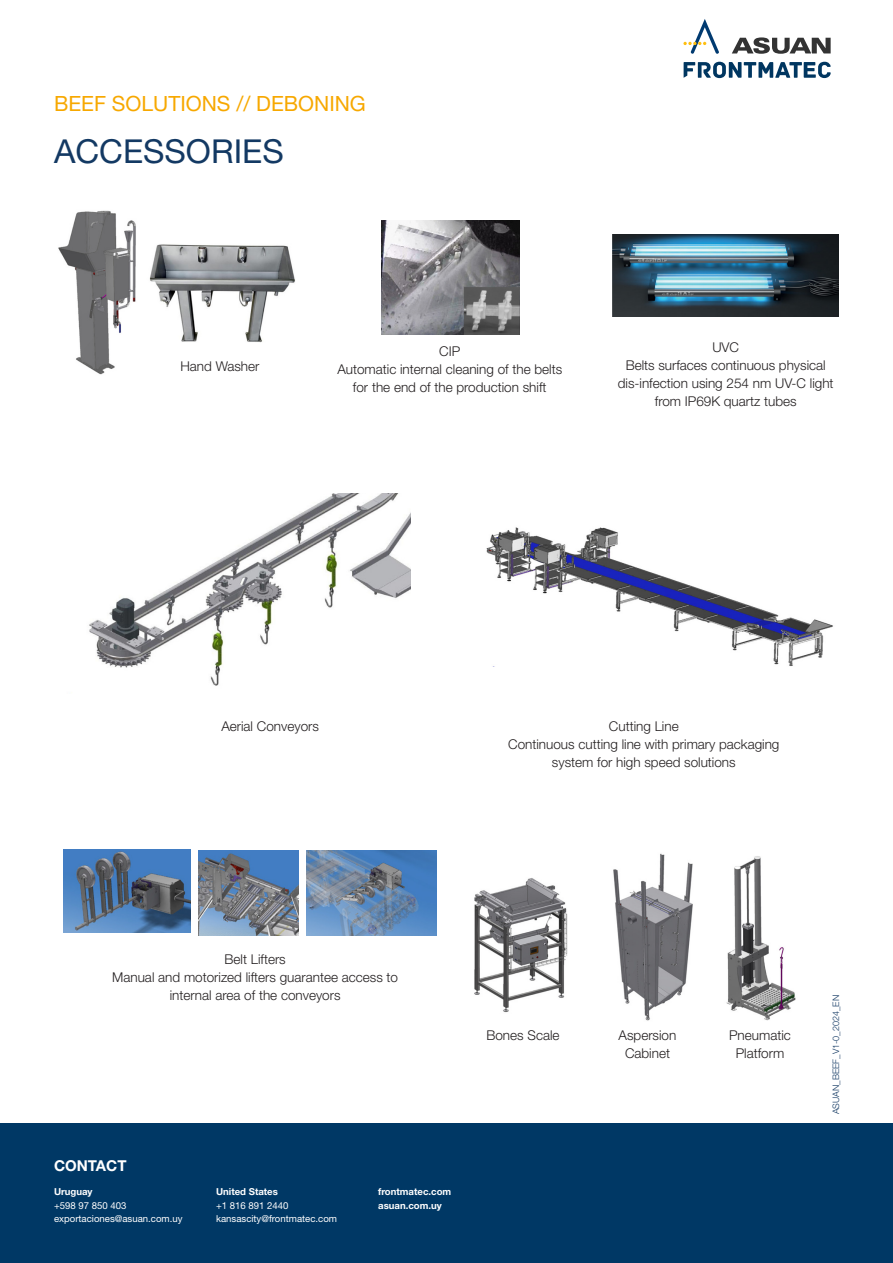
<style>
.page{position:relative;width:893px;height:1263px;background:#fff}
.page>*{position:absolute;margin:0;border:0;box-sizing:border-box;transform-origin:0 0}
.t1{font:33px "Helvetica Neue LT Std";color:#133963}
.t2{font:21px "Helvetica Neue LT Std";color:#f7a800}
.t3{font:700 15px "Helvetica Neue LT Std";color:#fff}
.t4{font:300 13.5px/18px "Helvetica Neue LT Std";color:#231f20;text-align:center}
.Brød_neg{font:9.6px "Helvetica Neue LT Std";color:#fff}
.Brød_neg-2{font:700 9.6px "Helvetica Neue LT Std";color:#fff}
.t5{font:300 9px "Helvetica Neue LT Std";color:#133963}
</style>
<div class="page">
<div style="left:0;top:1124px;width:893px;height:139px;background:#003865"></div>
<svg style="left:684px;top:62px;width:147px;height:16px"></svg>
<svg style="left:683px;top:19px;width:36px;height:35px"></svg>
<svg style="left:732px;top:37px;width:99px;height:17px"></svg>
<img style="left:58px;top:210px;width:78px;height:165px">
<img style="left:149px;top:244px;width:146px;height:99px">
<img style="left:381px;top:221px;width:138px;height:114px">
<img style="left:612px;top:234px;width:227px;height:83px">
<img style="left:89px;top:493px;width:321px;height:193px">
<img style="left:486px;top:527px;width:347px;height:139px">
<img style="left:63px;top:850px;width:128px;height:82px">
<img style="left:198px;top:851px;width:101px;height:85px">
<img style="left:306px;top:851px;width:130px;height:84px">
<img style="left:474px;top:878px;width:94px;height:135px">
<img style="left:613px;top:853px;width:80px;height:168px">
<img style="left:726px;top:856px;width:70px;height:165px">
<p class="t2" style="left:54px;top:91px;width:313px">BEEF SOLUTIONS // DEBONING</p>
<p class="t1" style="left:54px;top:132px;width:231px">ACCESSORIES</p>
<p class="t4" style="left:180px;top:357px;width:81px">Hand Washer</p>
<p class="t4" style="left:439px;top:342px;width:23px">CIP</p>
<p class="t4" style="left:337px;top:360px;width:226px">Automatic internal cleaning of the belts</p>
<p class="t4" style="left:353px;top:378px;width:195px">for the end of the production shift</p>
<p class="t4" style="left:712px;top:338px;width:28px">UVC</p>
<p class="t4" style="left:618px;top:356px;width:217px">Belts surfaces continuous physical dis-infection using 254 nm UV-C light from IP69K quartz tubes</p>
<p class="t4" style="left:221px;top:717px;width:99px">Aerial Conveyors</p>
<p class="t4" style="left:609px;top:717px;width:71px">Cutting Line</p>
<p class="t4" style="left:508px;top:735px;width:273px">Continuous cutting line with primary packaging system for high speed solutions</p>
<p class="t4" style="left:225px;top:950px;width:63px">Belt Lifters</p>
<p class="t4" style="left:112px;top:968px;width:287px">Manual and motorized lifters guarantee access to internal area of the conveyors</p>
<p class="t4" style="left:486px;top:1026px;width:75px">Bones Scale</p>
<p class="t4" style="left:619px;top:1026px;width:59px">Aspersion</p>
<p class="t4" style="left:625px;top:1044px;width:47px">Cabinet</p>
<p class="t3" style="left:54px;top:1156px;width:74px">CONTACT</p>
<p class="Brød_neg-2" style="left:54px;top:1186px;width:40px">Uruguay</p>
<p class="Brød_neg" style="left:54px;top:1199px;width:74px">+598 97 850 403</p>
<p class="Brød_neg" style="left:54px;top:1213px;width:130px">exportaciones@asuan.com.uy</p>
<p class="Brød_neg-2" style="left:216px;top:1186px;width:63px">United States</p>
<p class="Brød_neg" style="left:216px;top:1199px;width:74px">+1 816 891 2440</p>
<p class="Brød_neg" style="left:216px;top:1213px;width:122px">kansascity@frontmatec.com</p>
<p class="Brød_neg-2" style="left:378px;top:1186px;width:75px">frontmatec.com</p>
<p class="Brød_neg-2" style="left:378px;top:1199px;width:65px">asuan.com.uy</p>
<p class="t4" style="left:729px;top:1026px;width:63px">Pneumatic</p>
<p class="t4" style="left:736px;top:1044px;width:50px">Platform</p>
<p class="t5" style="left:830px;top:1114px;width:121px;rotate:-90deg">ASUAN_BEEF_V1-0_2024_EN</p>
</div>
